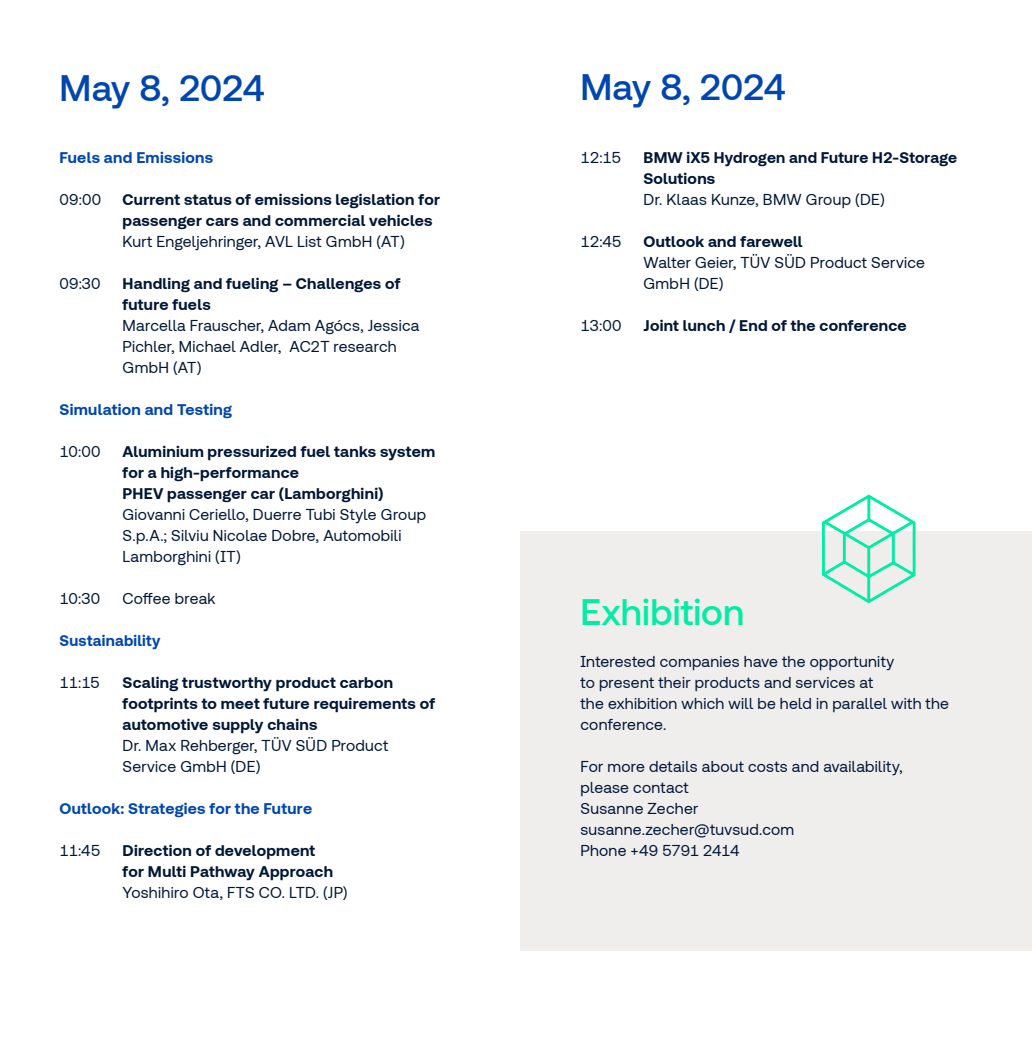
<style>
.page{position:relative;width:1032px;height:1042px;background:#fff}
.page>*{position:absolute;margin:0;border:0;box-sizing:border-box;transform-origin:0 0}
.t1{font:500 36.75px "TUVSUD Pro";letter-spacing:-.015em;color:#0046ad}
.t2{font:500 36.75px "TUVSUD Pro";letter-spacing:.005em;color:#02eca6}
.t3{font:15.75px/21px "TUVSUD Pro";letter-spacing:.015em;color:#001737}
.t4{font:700 15.75px/21px "TUVSUD Pro";letter-spacing:.015em;color:#001737}
.t5{font:700 15.75px "TUVSUD Pro";letter-spacing:.02em;color:#0046ad}
</style>
<div class="page">
<div style="left:521px;top:531px;width:511px;height:419px;background:#f0eeec"></div>
<svg style="left:822px;top:494px;width:94px;height:110px"></svg>
<h1 class="t1" style="left:60px;top:67px;width:207px">May 8, 2024</h1>
<p class="t5" style="left:60px;top:149px;width:155px">Fuels and Emissions</p>
<p class="t3" style="left:60px;top:189px;width:43px">09:00</p>
<p class="t4" style="left:123px;top:189px;width:319px">Current status of emissions legislation for passenger cars and commercial vehicles</p>
<p class="t3" style="left:123px;top:231px;width:284px">Kurt Engeljehringer, AVL List GmbH (AT)</p>
<p class="t3" style="left:60px;top:273px;width:43px">09:30</p>
<p class="t4" style="left:123px;top:273px;width:279px">Handling and fueling – Challenges of future fuels</p>
<p class="t3" style="left:123px;top:315px;width:298px">Marcella Frauscher, Adam Agócs, Jessica<br>Pichler, Michael Adler, AC2T research<br>GmbH (AT)</p>
<p class="t5" style="left:60px;top:401px;width:174px">Simulation and Testing</p>
<p class="t3" style="left:60px;top:441px;width:43px">10:00</p>
<p class="t4" style="left:123px;top:441px;width:314px">Aluminium pressurized fuel tanks system for a high-performance<br>PHEV passenger car (Lamborghini)</p>
<p class="t3" style="left:123px;top:504px;width:305px">Giovanni Ceriello, Duerre Tubi Style Group<br>S.p.A.; Silviu Nicolae Dobre, Automobili<br>Lamborghini (IT)</p>
<p class="t3" style="left:60px;top:588px;width:42px">10:30</p>
<p class="t3" style="left:123px;top:588px;width:95px">Coffee break</p>
<p class="t5" style="left:60px;top:632px;width:103px">Sustainability</p>
<p class="t3" style="left:60px;top:672px;width:42px">11:15</p>
<p class="t4" style="left:123px;top:672px;width:314px">Scaling trustworthy product carbon footprints to meet future requirements of automotive supply chains</p>
<p class="t3" style="left:123px;top:735px;width:267px">Dr. Max Rehberger, TÜV SÜD Product<br>Service GmbH (DE)</p>
<p class="t5" style="left:60px;top:800px;width:254px">Outlook: Strategies for the Future</p>
<p class="t3" style="left:60px;top:840px;width:42px">11:45</p>
<p class="t4" style="left:123px;top:840px;width:212px">Direction of development for Multi Pathway Approach</p>
<p class="t3" style="left:123px;top:882px;width:227px">Yoshihiro Ota, FTS CO. LTD. (JP)</p>
<h1 class="t1" style="left:580px;top:66px;width:207px">May 8, 2024</h1>
<p class="t3" style="left:580px;top:147px;width:42px">12:15</p>
<p class="t4" style="left:643px;top:147px;width:315px">BMW iX5 Hydrogen and Future H2-Storage<br>Solutions</p>
<p class="t3" style="left:643px;top:189px;width:243px">Dr. Klaas Kunze, BMW Group (DE)</p>
<p class="t3" style="left:580px;top:231px;width:43px">12:45</p>
<p class="t4" style="left:643px;top:231px;width:161px">Outlook and farewell</p>
<p class="t3" style="left:643px;top:252px;width:283px">Walter Geier, TÜV SÜD Product Service<br>GmbH (DE)</p>
<p class="t3" style="left:580px;top:315px;width:43px">13:00</p>
<p class="t4" style="left:643px;top:315px;width:265px">Joint lunch / End of the conference</p>
<h1 class="t2" style="left:580px;top:592px;width:165px">Exhibition</h1>
<p class="t3" style="left:580px;top:651px;width:370px">Interested companies have the opportunity<br>to present their products and services at<br>the exhibition which will be held in parallel with the conference.</p>
<p class="t3" style="left:580px;top:756px;width:324px">For more details about costs and availability, please contact<br>Susanne Zecher susanne.zecher@tuvsud.com<br>Phone +49 5791 2414</p>
</div>
